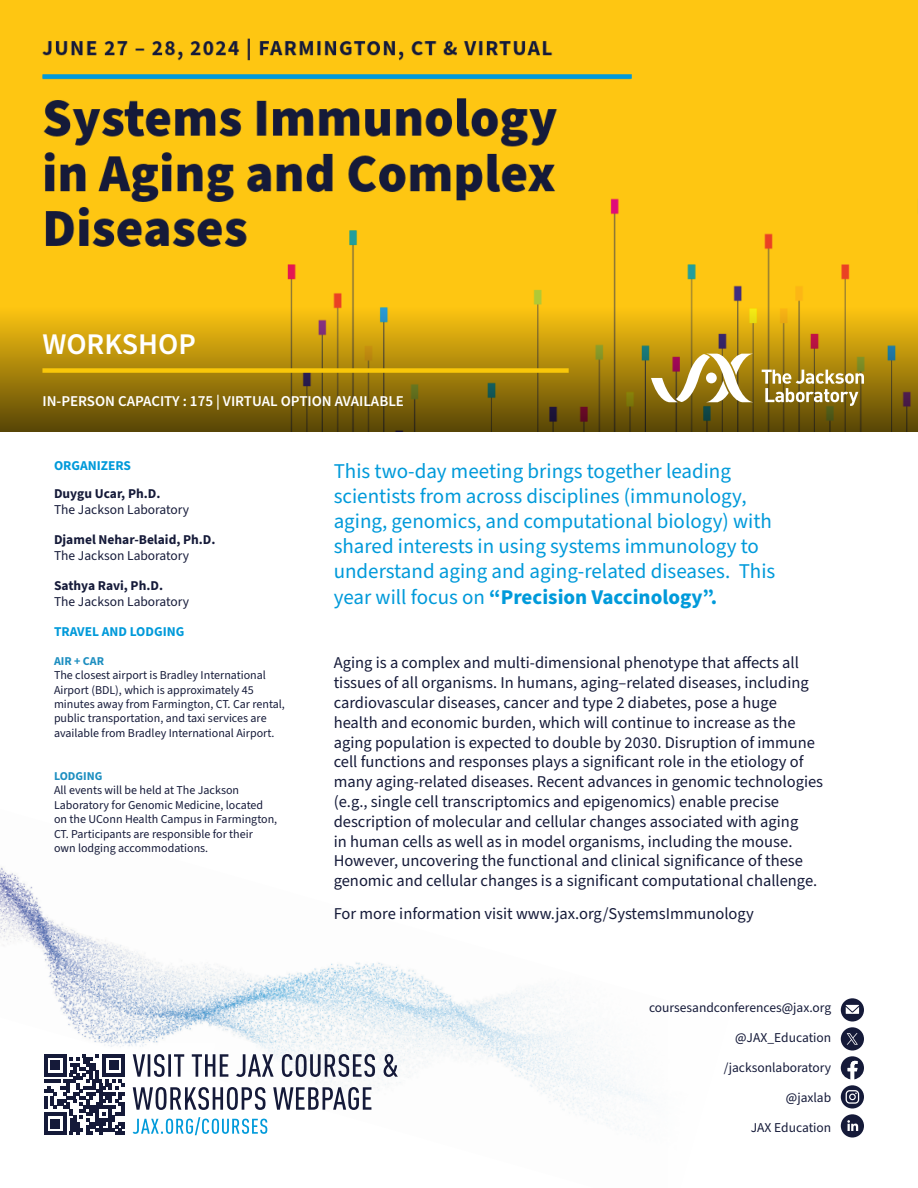
<style>
.page{position:relative;width:918px;height:1188px;background:#fff}
.page>*{position:absolute;margin:0;border:0;box-sizing:border-box;transform-origin:0 0}
.t1{font:600 30px "Source Sans Pro";color:#fff}
.t2{font:21px/25.2px "Source Sans Pro";color:#009ada}
.t3{font:16.5px/19.8px "Source Sans Pro";color:#151a39}
.t4{font:600 15px "Source Sans Pro";color:#fff}
.t5{font:13.5px "Source Sans Pro";color:#151a39}
.t6{font:13.5px "Source Sans 3";color:#151a39}
.t7{font:700 13.5px "Source Sans 3";color:#151a39}
.t8{font:700 13.5px "Source Sans 3";color:#009ada}
.t9{font:12px/14.4px "Source Sans 3";color:#151a39}
.t10{font:700 12px "Source Sans 3";color:#1d8ec0}
.s1{font-weight:700}
</style>
<div class="page">
<img style="left:0;top:867px;width:438px;height:211px">
<svg style="left:841px;top:998px;width:23px;height:24px"></svg>
<svg style="left:846px;top:1005px;width:13px;height:9px"></svg>
<div style="left:841px;top:1027px;width:23px;height:24px;background:#151a39;border-radius:50%"></div>
<svg style="left:847px;top:1033px;width:11px;height:12px"></svg>
<svg style="left:841px;top:1056px;width:23px;height:24px"></svg>
<svg style="left:841px;top:1085px;width:23px;height:24px"></svg>
<svg style="left:846px;top:1090px;width:13px;height:14px"></svg>
<div style="left:841px;top:1114px;width:23px;height:24px;background:#151a39;border-radius:50%"></div>
<svg style="left:847px;top:1120px;width:11px;height:11px"></svg>
<div style="left:29px;top:1044px;width:379px;height:101px;background:#fff"></div>
<svg style="left:133px;top:1117px;width:134px;height:18px"></svg>
<svg style="left:133px;top:1087px;width:238px;height:23px"></svg>
<svg style="left:133px;top:1054px;width:265px;height:23px"></svg>
<svg style="left:44px;top:1054px;width:81px;height:81px"></svg>
<hr style="left:44px;top:1132px;width:23px;height:3px;background:#151a39">
<div style="left:50px;top:1119px;width:10px;height:9px;background:#151a39"></div>
<img style="left:0;top:0;width:918px;height:308px">
<svg style="left:0;top:308px;width:918px;height:124px;background:#a7830d"></svg>
<svg style="left:762px;top:370px;width:102px;height:36px"></svg>
<svg style="left:651px;top:354px;width:103px;height:48px"></svg>
<div style="left:42px;top:74px;width:590px;height:5px;background:#009ada"></div>
<div style="left:42px;top:368px;width:527px;height:5px;background:#f9c709"></div>
<h1 class="t1" style="left:42px;top:324px;width:155px">WORKSHOP</h1>
<p class="t4" style="left:42px;top:391px;width:363px">IN-PERSON CAPACITY : 175 | VIRTUAL OPTION AVAILABLE</p>
<p class="t8" style="left:54px;top:456px;width:79px">ORGANIZERS</p>
<p class="t7" style="left:54px;top:485px;width:108px">Duygu Ucar, Ph.D.</p>
<p class="t6" style="left:54px;top:502px;width:137px">The Jackson Laboratory</p>
<p class="t7" style="left:54px;top:531px;width:163px">Djamel Nehar-Belaid, Ph.D.</p>
<p class="t6" style="left:54px;top:547px;width:137px">The Jackson Laboratory</p>
<p class="t7" style="left:54px;top:577px;width:111px">Sathya Ravi, Ph.D.</p>
<p class="t6" style="left:54px;top:593px;width:137px">The Jackson Laboratory</p>
<p class="t8" style="left:54px;top:623px;width:132px">TRAVEL AND LODGING</p>
<p class="t10" style="left:54px;top:653px;width:52px">AIR + CAR</p>
<p class="t9" style="left:54px;top:668px;width:232px">The closest airport is Bradley International Airport (BDL), which is approximately 45 minutes away from Farmington, CT. Car rental, public transportation, and taxi services are available from Bradley International Airport.</p>
<p class="t10" style="left:54px;top:768px;width:50px">LODGING</p>
<p class="t9" style="left:54px;top:783px;width:225px">All events will be held at The Jackson Laboratory for Genomic Medicine, located on the UConn Health Campus in Farmington, CT. Participants are responsible for their own lodging accommodations.</p>
<p class="t2" style="left:334px;top:459px;width:443px">This two-day meeting brings together leading scientists from across disciplines (immunology, aging, genomics, and computational biology) with shared interests in using systems immunology to understand aging and aging-related diseases. This year will focus on <span class="s1">“Precision Vaccinology”.</span></p>
<p class="t3" style="left:334px;top:653px;width:491px">Aging is a complex and multi-dimensional phenotype that affects all tissues of all organisms. In humans, aging–related diseases, including cardiovascular diseases, cancer and type 2 diabetes, pose a huge health and economic burden, which will continue to increase as the aging population is expected to double by 2030. Disruption of immune cell functions and responses plays a significant role in the etiology of many aging-related diseases. Recent advances in genomic technologies (e.g., single cell transcriptomics and epigenomics) enable precise description of molecular and cellular changes associated with aging<br>in human cells as well as in model organisms, including the mouse.<br>However, uncovering the functional and clinical significance of these genomic and cellular changes is a significant computational challenge.</p>
<p class="t3" style="left:334px;top:905px;width:422px">For more information visit www.jax.org/SystemsImmunology</p>
<p class="t5" style="left:649px;top:999px;width:184px">coursesandconferences@jax.org</p>
<p class="t5" style="left:735px;top:1029px;width:98px">@JAX_Education</p>
<p class="t5" style="left:724px;top:1059px;width:109px">/jacksonlaboratory</p>
<p class="t5" style="left:786px;top:1089px;width:47px">@jaxlab</p>
<p class="t5" style="left:751px;top:1119px;width:82px">JAX Education</p>
</div>
